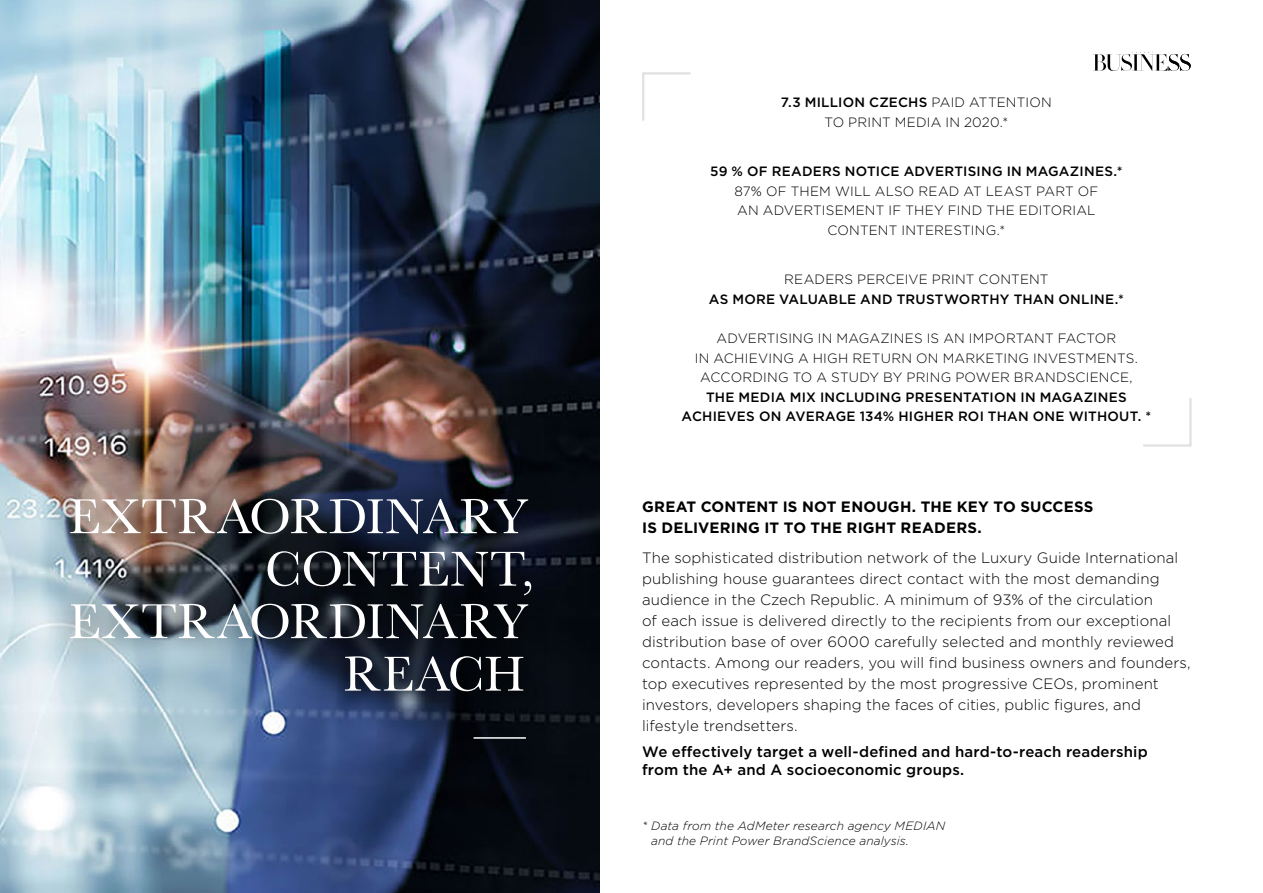
<style>
.page{position:relative;width:1263px;height:893px;background:#fff}
.page>*{position:absolute;margin:0;border:0;box-sizing:border-box;transform-origin:0 0}
.t1{font:51px/52.5px "Baskerville";letter-spacing:.01em;color:#fff;text-align:right}
.t2{font:300 15px/21px "Gotham";letter-spacing:.005em;color:#000}
.t3{font:500 15px/18px "Gotham";letter-spacing:.01em;color:#000}
.t4{font:700 15px/21px "Gotham";letter-spacing:.015em;color:#000}
.t5{font:300 13.5px/19.5px "Gotham";letter-spacing:.015em;color:#000;text-align:center}
.t6{font:500 13.5px/19.5px "Gotham";letter-spacing:.015em;color:#000;text-align:center}
.t7{font:italic 300 12px/14.4px "Gotham";letter-spacing:.01em;color:#000}
.s1{font-weight:500}
</style>
<div class="page">
<img style="left:0;top:0;width:600px;height:893px">
<img style="left:47px;top:471px;width:510px;height:295px">
<hr style="left:474px;top:737px;width:52px;height:2px;background:#fff">
<svg style="left:642px;top:72px;width:49px;height:49px"></svg>
<svg style="left:1143px;top:398px;width:49px;height:49px"></svg>
<svg style="left:1093px;top:52px;width:98px;height:19px"></svg>
<p class="t5" style="left:781px;top:92px;width:272px"><span class="s1">7.3 MILLION CZECHS</span> PAID ATTENTION<br>TO PRINT MEDIA IN 2020.*</p>
<p class="t6" style="left:710px;top:162px;width:414px">59 % OF READERS NOTICE ADVERTISING IN MAGAZINES.*</p>
<p class="t5" style="left:734px;top:181px;width:365px">87% OF THEM WILL ALSO READ AT LEAST PART OF<br>AN ADVERTISEMENT IF THEY FIND THE EDITORIAL<br>CONTENT INTERESTING.*</p>
<p class="t5" style="left:784px;top:269px;width:266px">READERS PERCEIVE PRINT CONTENT</p>
<p class="t6" style="left:709px;top:289px;width:417px">AS MORE VALUABLE AND TRUSTWORTHY THAN ONLINE.*</p>
<p class="t5" style="left:695px;top:328px;width:445px">ADVERTISING IN MAGAZINES IS AN IMPORTANT FACTOR<br>IN ACHIEVING A HIGH RETURN ON MARKETING INVESTMENTS.<br>ACCORDING TO A STUDY BY PRING POWER BRANDSCIENCE,</p>
<p class="t6" style="left:682px;top:387px;width:471px">THE MEDIA MIX INCLUDING PRESENTATION IN MAGAZINES<br>ACHIEVES ON AVERAGE 134% HIGHER ROI THAN ONE WITHOUT. *</p>
<h1 class="t1" style="left:69px;top:491px;width:467px">EXTRAORDINARY<br>CONTENT,<br>EXTRAORDINARY<br>REACH</h1>
<p class="t4" style="left:642px;top:496px;width:453px">GREAT CONTENT IS NOT ENOUGH. THE KEY TO SUCCESS<br>IS DELIVERING IT TO THE RIGHT READERS.</p>
<p class="t2" style="left:642px;top:546px;width:550px">The sophisticated distribution network of the Luxury Guide International publishing house guarantees direct contact with the most demanding audience in the Czech Republic. A minimum of 93% of the circulation<br>of each issue is delivered directly to the recipients from our exceptional distribution base of over 6000 carefully selected and monthly reviewed contacts. Among our readers, you will find business owners and founders, top executives represented by the most progressive CEOs, prominent investors, developers shaping the faces of cities, public figures, and lifestyle trendsetters.</p>
<p class="t3" style="left:642px;top:743px;width:507px">We effectively target a well-defined and hard-to-reach readership from the A+ and A socioeconomic groups.</p>
<p class="t7" style="left:651px;top:818px;width:296px;text-indent:-9px">* Data from the AdMeter research agency MEDIAN and the Print Power BrandScience analysis.</p>
</div>
